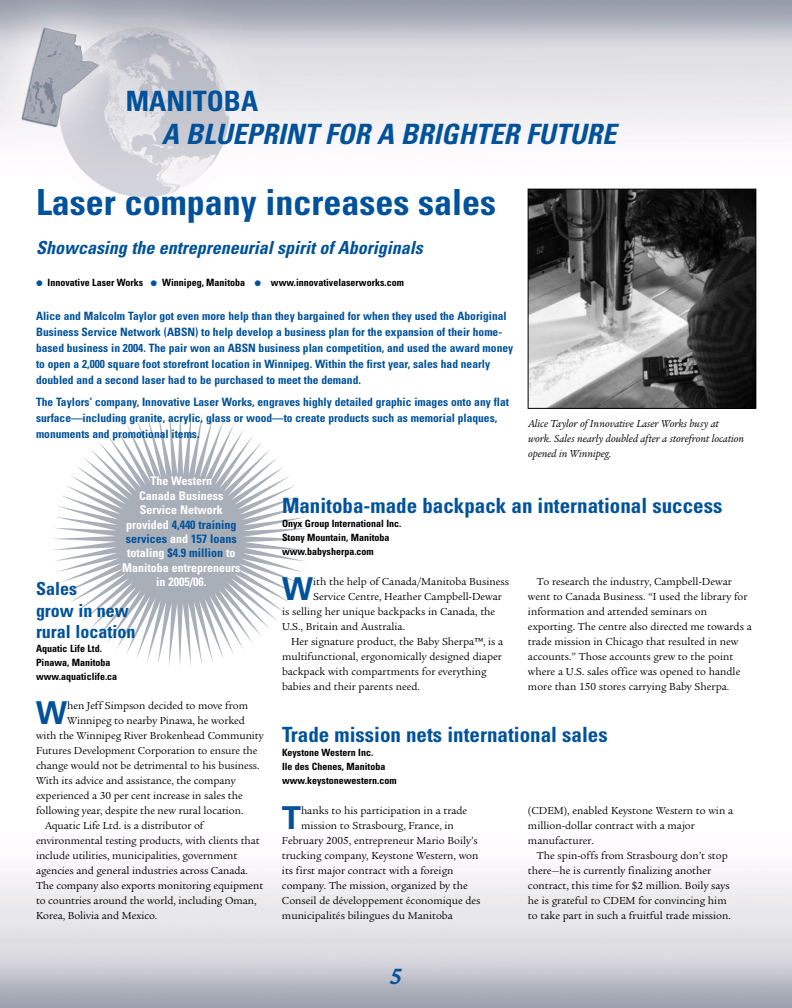
<style>
.page{position:relative;width:792px;height:1008px;background:#fff}
.page>*{position:absolute;margin:0;border:0;box-sizing:border-box;transform-origin:0 0}
.t1{font:700 condensed 36px "Univers";color:#01529a}
.t2{font:700 31.6px "Univers";color:#01529a}
.t3{font:italic 700 condensed 28px "Univers";color:#01529a}
.t4{font:700 condensed 28px "Univers";color:#01529a}
.t5{font:italic 700 24px "Legacy Sans";color:#01529a}
.t6{font:700 condensed 21px "Univers";color:#01529a}
.t7{font:italic 700 condensed 18px "Univers";color:#01529a}
.t8{font:700 condensed 18px/21.6px "Univers";color:#01529a}
.t9{font:700 condensed 12px/14.4px "Univers";color:#fff;text-align:center}
.t10{font:700 condensed 11.5px/16px "Univers";color:#01529a}
.t11{font:11px/15px "Legacy Serif";color:#000}
.t12{font:italic 11px/15px "Legacy Serif";color:#000}
.t13{font:700 condensed 10px/14px "Univers";color:#000}
.s1{font-size:16px;color:#01529a}
.s2{color:#01529a}
</style>
<div class="page">
<img style="left:0;top:0;width:792px;height:1008px">
<img style="left:530px;top:191px;width:224px;height:215px">
<div style="left:528px;top:189px;width:228px;height:219px;border:1px solid #000"></div>
<img style="left:52px;top:411px;width:256px;height:256px">
<div style="left:528px;top:420px;width:228px;height:47px;background:#fff"></div>
<h3 class="t4" style="left:126px;top:91px;width:134px">MANITOBA</h3>
<h3 class="t3" style="left:162px;top:124px;width:461px">A BLUEPRINT FOR A BRIGHTER FUTURE</h3>
<h1 class="t1" style="left:36px;top:189px;width:462px">Laser company increases sales</h1>
<h3 class="t7" style="left:36px;top:241px;width:392px">Showcasing the entrepreneurialspiritof Aboriginals</h3>
<p class="t13" style="left:36px;top:276px;width:369px"><span class="s1">•</span> Innovative Laser Works <span class="s1">•</span> Winnipeg, Manitoba <span class="s1">•</span> www.innovativelaserworks.com</p>
<p class="t10" style="left:36px;top:310px;width:479px">Alice and Malcolm Taylor got even more help than they bargained for when they used the Aboriginal Business Service Network (ABSN) to help develop a business plan for the expansion of their home&shy;based business in 2004. The pair won an ABSN business plan competition, and used the award money to open a 2,000 square foot storefront location in Winnipeg. Within the first year, sales had nearly doubled and a second laser had to be purchased to meet the demand.</p>
<p class="t10" style="left:36px;top:396px;width:475px">The Taylors’ company, Innovative Laser Works, engraves highly detailed graphic images onto any flat surface—including granite, acrylic, glass or wood—to create products such as memorial plaques, monuments and promotional items.</p>
<p class="t12" style="left:528px;top:418px;width:218px">Alice Taylor of Innovative Laser Works busy at work. Sales nearly doubled after a storefront location opened in Winnipeg.</p>
<p class="t9" style="left:122px;top:475px;width:120px">The Western<br>Canada Business<br>Service Network provided <span class="s2">4,440 training services</span> and <span class="s2">157 loans </span>totaling <span class="s2">$4.9 million</span> to<br>Manitoba entrepreneurs in 2005/06.</p>
<h3 class="t8" style="left:36px;top:580px;width:101px">Sales<br>grow in new rural location</h3>
<p class="t13" style="left:36px;top:643px;width:83px">Aquatic Life Ltd.<br>Pinawa, Manitoba www.aquaticlife.ca</p>
<h2 class="t2" style="left:36px;top:701px;width:33px">W</h2>
<p class="t11" style="left:67px;top:699px;width:182px">hen Jeff Simpson decided to move from</p>
<p class="t11" style="left:67px;top:714px;width:179px">Winnipeg to nearby Pinawa, he worked</p>
<p class="t11" style="left:36px;top:729px;width:229px">with the Winnipeg River Brokenhead Community</p>
<p class="t11" style="left:36px;top:744px;width:223px">Futures Development Corporation to ensure the</p>
<p class="t11" style="left:36px;top:759px;width:225px">change would not be detrimental to his business.</p>
<p class="t11" style="left:36px;top:774px;width:201px">With its advice and assistance, the company</p>
<p class="t11" style="left:36px;top:789px;width:208px">experienced a 30 per cent increase in sales the</p>
<p class="t11" style="left:36px;top:804px;width:209px">following year, despite the new rural location.</p>
<p class="t11" style="left:45px;top:819px;width:160px">Aquatic Life Ltd. is a distributor of</p>
<p class="t11" style="left:36px;top:834px;width:225px">environmental testing products, with clients that</p>
<p class="t11" style="left:36px;top:849px;width:203px">include utilities, municipalities, government</p>
<p class="t11" style="left:36px;top:864px;width:214px">agencies and general industries across Canada.</p>
<p class="t11" style="left:36px;top:879px;width:229px">The company also exports monitoring equipment</p>
<p class="t11" style="left:36px;top:894px;width:222px">to countries around the world, including Oman,</p>
<p class="t11" style="left:36px;top:909px;width:123px">Korea, Bolivia and Mexico.</p>
<h3 class="t6" style="left:282px;top:498px;width:442px">Manitoba-made backpack an international success</h3>
<p class="t13" style="left:282px;top:518px;width:121px">Onyx Group International Inc.<br>Stony Mountain, Manitoba www.babysherpa.com</p>
<h2 class="t2" style="left:282px;top:577px;width:33px">W</h2>
<p class="t11" style="left:313px;top:575px;width:197px">ith the help of Canada/Manitoba Business</p>
<p class="t11" style="left:313px;top:590px;width:190px">Service Centre, Heather Campbell-Dewar</p>
<p class="t11" style="left:282px;top:605px;width:215px">is selling her unique backpacks in Canada, the</p>
<p class="t11" style="left:282px;top:620px;width:125px">U.S., Britain and Australia.</p>
<p class="t11" style="left:291px;top:635px;width:214px">Her signature product, the Baby Sherpa™, is a</p>
<p class="t11" style="left:282px;top:650px;width:221px">multifunctional, ergonomically designed diaper</p>
<p class="t11" style="left:282px;top:665px;width:206px">backpack with compartments for everything</p>
<p class="t11" style="left:282px;top:680px;width:139px">babies and their parents need.</p>
<p class="t11" style="left:528px;top:575px;width:225px;text-indent:9px">To research the industry, Campbell-Dewar went to Canada Business. “I used the library for information and attended seminars on exporting. The centre also directed me towards a trade mission in Chicago that resulted in new accounts.” Those accounts grew to the point where a U.S. sales office was opened to handle more than 150 stores carrying Baby Sherpa.</p>
<h3 class="t6" style="left:282px;top:727px;width:327px">Trade mission nets international sales</h3>
<p class="t13" style="left:282px;top:747px;width:116px">Keystone Western Inc.<br>Ile des Chenes, Manitoba www.keystonewestern.com</p>
<h2 class="t2" style="left:282px;top:806px;width:21px">T</h2>
<p class="t11" style="left:301px;top:804px;width:168px">hanks to his participation in a trade</p>
<p class="t11" style="left:301px;top:819px;width:154px">mission to Strasbourg, France, in</p>
<p class="t11" style="left:282px;top:834px;width:197px">February 2005, entrepreneur Mario Boily’s</p>
<p class="t11" style="left:282px;top:849px;width:198px">trucking company, Keystone Western, won</p>
<p class="t11" style="left:282px;top:864px;width:173px">its first major contract with a foreign</p>
<p class="t11" style="left:282px;top:879px;width:187px">company. The mission, organized by the</p>
<p class="t11" style="left:282px;top:894px;width:200px">Conseil de développement économique des</p>
<p class="t11" style="left:282px;top:909px;width:172px">municipalités bilingues du Manitoba</p>
<p class="t11" style="left:528px;top:804px;width:207px">(CDEM), enabled Keystone Western to win a million-dollar contract with a major manufacturer.</p>
<p class="t11" style="left:528px;top:849px;width:204px;text-indent:9px">The spin-offs from Strasbourg don’t stop there—he is currently finalizing another contract, this time for $2 million. Boily says he is grateful to CDEM for convincing him to take part in such a fruitful trade mission.</p>
<h3 class="t5" style="left:389px;top:967px;width:15px">5</h3>
</div>
